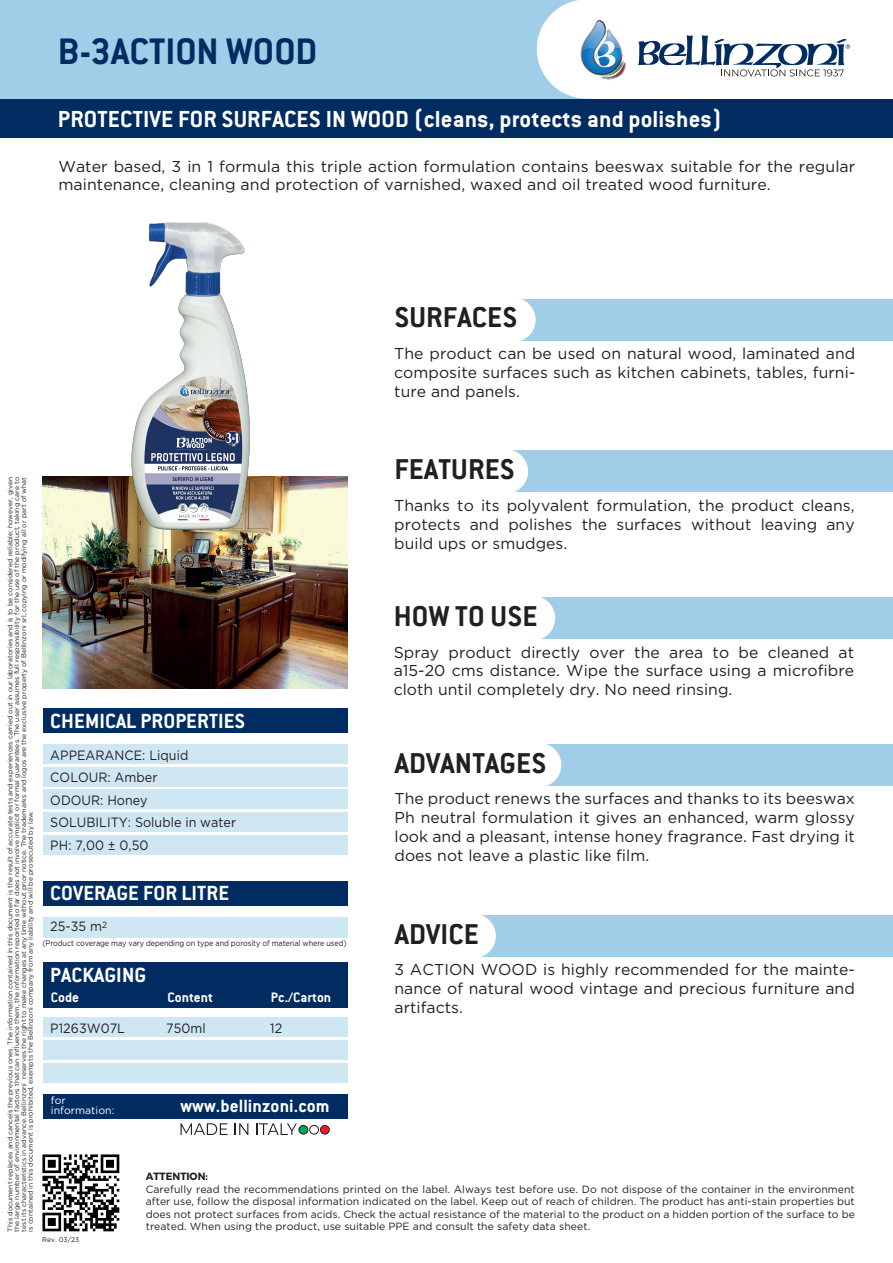
<style>
.page{position:relative;width:893px;height:1263px;background:#fff}
.page>*{position:absolute;margin:0;border:0;box-sizing:border-box;transform-origin:0 0}
.t1{font:700 40.5px "Conduit ITC";color:#002c62}
.t2{font:700 31.5px "Conduit ITC";letter-spacing:.005em;color:#231f20}
.t3{font:700 25.5px "Conduit ITC";letter-spacing:.005em;color:#fff}
.t4{font:700 22.5px "Conduit ITC";letter-spacing:.005em;color:#fff}
.t5{font:700 19.5px "Conduit ITC";letter-spacing:.005em;color:#fff}
.t6{font:15.75px/18.9px "Gotham";letter-spacing:.005em;color:#231f20;text-align:justify}
.t7{font:700 15px "Conduit ITC";letter-spacing:.005em;color:#fff}
.t8{font:13.5px/22.5px "Gotham";letter-spacing:.005em;color:#231f20;scale:.93 1}
.t9{font:10.5px/12.6px "Gotham";letter-spacing:.005em;color:#231f20;text-align:justify}
.t10{font:10.5px/10.5px "Gotham";letter-spacing:.005em;color:#fff}
.t11{font:700 10.5px "Montserrat";letter-spacing:.005em;color:#231f20;scale:.95 1}
.t12{font:8.1px "Gotham";letter-spacing:-.01em;color:#231f20;scale:.9 1}
.t13{font:6.75px/6.8px "Gotham";letter-spacing:.005em;color:#231f20;text-align:justify}
</style>
<div class="page">
<div style="left:0;top:99px;width:893px;height:39px;background:#002c62"></div>
<div style="left:0;top:0;width:592px;height:99px;background:#a0cee8"></div>
<div style="left:537px;top:0;width:101px;height:99px;background:#fff;border-radius:50%"></div>
<div style="left:542px;top:597px;width:350px;height:42px;background:#a0cee8"></div>
<div style="left:511px;top:596px;width:44px;height:44px;background:#fff;border-radius:50%"></div>
<div style="left:516px;top:299px;width:377px;height:41px;background:#a0cee8"></div>
<div style="left:491px;top:298px;width:45px;height:44px;background:#fff;border-radius:50%"></div>
<div style="left:503px;top:451px;width:389px;height:41px;background:#a0cee8"></div>
<div style="left:484px;top:449px;width:44px;height:45px;background:#fff;border-radius:50%"></div>
<div style="left:540px;top:744px;width:352px;height:41px;background:#a0cee8"></div>
<div style="left:517px;top:743px;width:44px;height:44px;background:#fff;border-radius:50%"></div>
<div style="left:43px;top:835px;width:304px;height:20px;background:#cfe6f3"></div>
<div style="left:43px;top:812px;width:304px;height:20px;background:#cfe6f3"></div>
<div style="left:43px;top:789px;width:304px;height:20px;background:#cfe6f3"></div>
<div style="left:43px;top:767px;width:304px;height:19px;background:#cfe6f3"></div>
<div style="left:43px;top:744px;width:304px;height:20px;background:#cfe6f3"></div>
<div style="left:43px;top:708px;width:304px;height:25px;background:#002c62"></div>
<svg style="left:577px;top:0;width:274px;height:80px"></svg>
<div style="left:471px;top:915px;width:422px;height:41px;background:#a0cee8"></div>
<div style="left:452px;top:914px;width:44px;height:44px;background:#fff;border-radius:50%"></div>
<div style="left:43px;top:1063px;width:304px;height:20px;background:#cfe6f3"></div>
<div style="left:43px;top:1040px;width:304px;height:20px;background:#cfe6f3"></div>
<div style="left:43px;top:1017px;width:304px;height:20px;background:#cfe6f3"></div>
<div style="left:43px;top:962px;width:304px;height:46px;background:#002c62"></div>
<div style="left:43px;top:1094px;width:304px;height:24px;background:#002c62"></div>
<svg style="left:181px;top:1123px;width:47px;height:12px"></svg>
<svg style="left:234px;top:1123px;width:14px;height:12px"></svg>
<svg style="left:256px;top:1123px;width:41px;height:12px"></svg>
<div style="left:299px;top:1125px;width:9px;height:9px;background:#00a54f;border-radius:50%"></div>
<div style="left:299px;top:1125px;width:9px;height:9px;border:1px solid #231f20;border-radius:50%"></div>
<div style="left:309px;top:1125px;width:10px;height:9px;border:1px solid #231f20;border-radius:50%"></div>
<div style="left:320px;top:1125px;width:9px;height:9px;background:#ee1d23;border-radius:50%"></div>
<div style="left:320px;top:1125px;width:9px;height:9px;border:1px solid #231f20;border-radius:50%"></div>
<div style="left:43px;top:917px;width:304px;height:20px;background:#cfe6f3"></div>
<div style="left:43px;top:881px;width:304px;height:25px;background:#002c62"></div>
<img style="left:43px;top:476px;width:305px;height:213px">
<img style="left:121px;top:222px;width:141px;height:312px">
<img style="left:42px;top:1154px;width:78px;height:78px">
<h1 class="t1" style="left:58px;top:27px;width:261px">B-3ACTION WOOD</h1>
<h3 class="t3" style="left:58px;top:104px;width:666px">PROTECTIVE FOR SURFACES IN WOOD (cleans, protects and polishes)</h3>
<p class="t6" style="left:58px;top:156px;width:798px">Water based, 3 in 1 formula this triple action formulation contains beeswax suitable for the regular maintenance, cleaning and protection of varnished, waxed and oil treated wood furniture.</p>
<h2 class="t2" style="left:394px;top:298px;width:124px">SURFACES</h2>
<p class="t6" style="left:394px;top:344px;width:463px">The product can be used on natural wood, laminated and composite surfaces such as kitchen cabinets, tables, furni&shy;ture and panels.</p>
<p class="t13" style="left:7px;top:1231px;width:756px;rotate:-90deg">This document replaces and cancels the previous ones. The information contained in this document is the result of accurate tests and experiences carried out in our laboratories and is to be considered reliable; however, given the large number of environmental factors that can influence them, the information reported so far does not involve implicit or formal guarantees. The user assumes full responsibility for the use of the product, taking care to test its characteristics in advance. Bellinzoni reserves the right to make changes at any time without prior notice. The trademarks and logos are the exclusive property of Bellinzoni srl, copying or modifying all or part of what is contained in this document is prohibited, exempts the Bellinzoni company from any liability and will be prosecuted by law.</p>
<h2 class="t2" style="left:394px;top:450px;width:122px">FEATURES</h2>
<p class="t6" style="left:394px;top:495px;width:462px">Thanks to its polyvalent formulation, the product cleans, protects and polishes the surfaces without leaving any build ups or smudges.</p>
<h2 class="t2" style="left:394px;top:597px;width:145px">HOW TO USE</h2>
<h3 class="t4" style="left:50px;top:707px;width:196px">CHEMICAL PROPERTIES</h3>
<p class="t8" style="left:50px;top:743px;width:201px">APPEARANCE: Liquid<br>COLOUR: Amber<br>ODOUR: Honey<br>SOLUBILITY: Soluble in water<br>PH: 7,00 ± 0,50</p>
<h3 class="t4" style="left:50px;top:879px;width:180px">COVERAGE FOR LITRE</h3>
<p class="t8" style="left:50px;top:915px;width:62px">25-35 m<sup>2</sup></p>
<p class="t12" style="left:43px;top:938px;width:339px">(Product coverage may vary depending on type and porosity of material where used)</p>
<h3 class="t4" style="left:50px;top:961px;width:97px">PACKAGING</h3>
<p class="t7" style="left:51px;top:988px;width:30px">Code</p>
<p class="t7" style="left:167px;top:988px;width:47px">Content</p>
<p class="t7" style="left:271px;top:988px;width:62px">Pc./Carton</p>
<p class="t8" style="left:166px;top:1016px;width:44px">750ml</p>
<p class="t8" style="left:270px;top:1016px;width:14px">12</p>
<p class="t8" style="left:50px;top:1016px;width:82px">P1263W07L</p>
<p class="t10" style="left:51px;top:1094px;width:65px">for information:</p>
<p class="t5" style="left:180px;top:1094px;width:151px">www.bellinzoni.com</p>
<p class="t6" style="left:394px;top:642px;width:462px">Spray product directly over the area to be cleaned at a15-20 cms distance. Wipe the surface using a microfibre cloth until completely dry. No need rinsing.</p>
<h2 class="t2" style="left:395px;top:744px;width:153px">ADVANTAGES</h2>
<p class="t6" style="left:394px;top:789px;width:462px">The product renews the surfaces and thanks to its beeswax Ph neutral formulation it gives an enhanced, warm glossy look and a pleasant, intense honey fragrance. Fast drying it does not leave a plastic like film.</p>
<h2 class="t2" style="left:395px;top:915px;width:86px">ADVICE</h2>
<p class="t6" style="left:394px;top:960px;width:462px">3 ACTION WOOD is highly recommended for the mainte&shy;nance of natural wood vintage and precious furniture and artifacts.</p>
<p class="t13" style="left:42px;top:1236px;width:39px">Rev. 03/23</p>
<p class="t11" style="left:146px;top:1170px;width:67px">ATTENTION:</p>
<p class="t9" style="left:146px;top:1182px;width:711px">Carefully read the recommendations printed on the label. Always test before use. Do not dispose of the container in the environment after use, follow the disposal information indicated on the label. Keep out of reach of children. The product has anti-stain properties but does not protect surfaces from acids. Check the actual resistance of the material to the product on a hidden portion of the surface to be treated. When using the product, use suitable PPE and consult the safety data sheet.</p>
</div>
